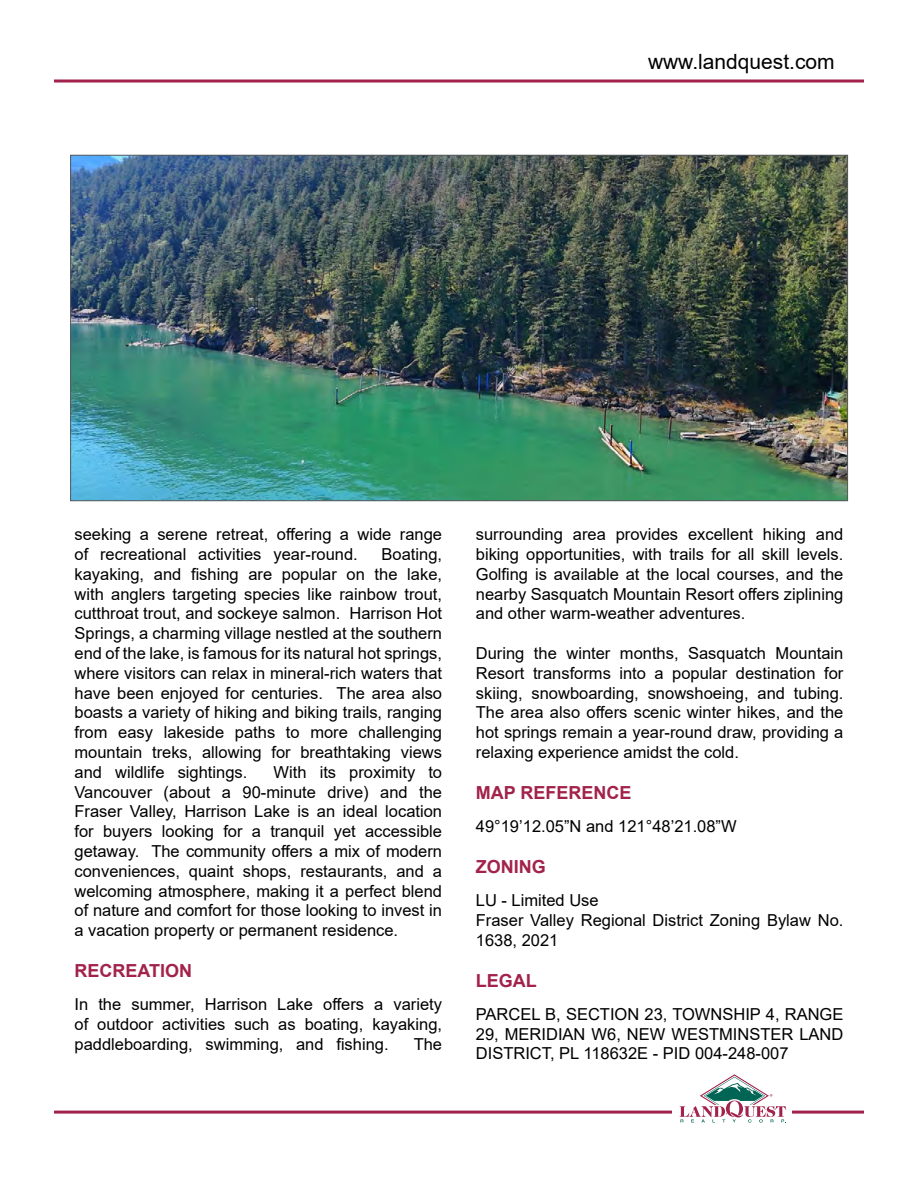
<style>
.page{position:relative;width:918px;height:1188px;background:#fff}
.page>*{position:absolute;margin:0;border:0;box-sizing:border-box;transform-origin:0 0}
.t1{font:21px "Arial";color:#000}
.t2{font:700 18px "Arial";color:#a2224b}
.t3{font:16.5px/19.8px "Arial";color:#000;text-align:justify}
.t4{font:7.05px "Myriad Pro";color:#a3214b}
</style>
<div class="page">
<hr style="left:54px;top:1111px;width:810px;height:3px;background:#a2224b">
<div style="left:672px;top:1074px;width:120px;height:60px;background:#fff"></div>
<svg style="left:680px;top:1074px;width:107px;height:49px"></svg>
<hr style="left:54px;top:80px;width:810px;height:2px;background:#a2224b">
<img style="left:72px;top:157px;width:774px;height:342px">
<p class="t1" style="left:648px;top:47px;width:188px">www.landquest.com</p>
<p class="t3" style="left:75px;top:524px;width:369px">seeking a serene retreat, offering a wide range of recreational activities year-round.</p>
<p class="t3" style="left:75px;top:544px;width:369px;text-indent:307px">Boating, kayaking, and fishing are popular on the lake, with anglers targeting species like rainbow trout, cutthroat trout, and sockeye salmon. Harrison Hot Springs, a charming village nestled at the southern end of the lake, is famous for its natural hot springs, where visitors can relax in mineral-rich waters that have been enjoyed for centuries. The area also boasts a variety of hiking and biking trails, ranging from easy lakeside paths to more challenging mountain treks, allowing for breathtaking views and wildlife sightings.</p>
<p class="t3" style="left:75px;top:762px;width:369px;text-indent:199px">With its proximity to Vancouver (about a 90-minute drive) and the Fraser Valley, Harrison Lake is an ideal location for buyers looking for a tranquil yet accessible getaway. The community offers a mix of modern conveniences, quaint shops, restaurants, and a welcoming atmosphere, making it a perfect blend of nature and comfort for those looking to invest in a vacation property or permanent residence.</p>
<p class="t2" style="left:75px;top:958px;width:119px">RECREATION</p>
<p class="t3" style="left:75px;top:994px;width:369px">In the summer, Harrison Lake offers a variety of outdoor activities such as boating, kayaking, paddleboarding, swimming, and fishing.</p>
<p class="t3" style="left:414px;top:1034px;width:30px">The</p>
<p class="t3" style="left:476px;top:524px;width:369px">surrounding area provides excellent hiking and biking opportunities, with trails for all skill levels.<br>Golfing is available at the local courses, and the nearby Sasquatch Mountain Resort offers ziplining and other warm-weather adventures.</p>
<p class="t3" style="left:476px;top:643px;width:369px">During the winter months, Sasquatch Mountain Resort transforms into a popular destination for skiing, snowboarding, snowshoeing, and tubing.<br>The area also offers scenic winter hikes, and the hot springs remain a year-round draw, providing a relaxing experience amidst the cold.</p>
<p class="t2" style="left:476px;top:780px;width:157px">MAP REFERENCE</p>
<p class="t3" style="left:476px;top:816px;width:262px">49°19’12.05”N and 121°48’21.08”W</p>
<p class="t2" style="left:476px;top:854px;width:72px">ZONING</p>
<p class="t3" style="left:476px;top:890px;width:369px;text-align:left">LU - Limited Use<br>Fraser Valley Regional District Zoning Bylaw No.<br>1638, 2021</p>
<p class="t2" style="left:476px;top:968px;width:63px">LEGAL</p>
<p class="t3" style="left:476px;top:1004px;width:369px">PARCEL B, SECTION 23, TOWNSHIP 4, RANGE 29, MERIDIAN W6, NEW WESTMINSTER LAND DISTRICT, PL 118632E - PID 004-248-007</p>
<p class="t4" style="left:770px;top:1093px;width:4px">®</p>
</div>
